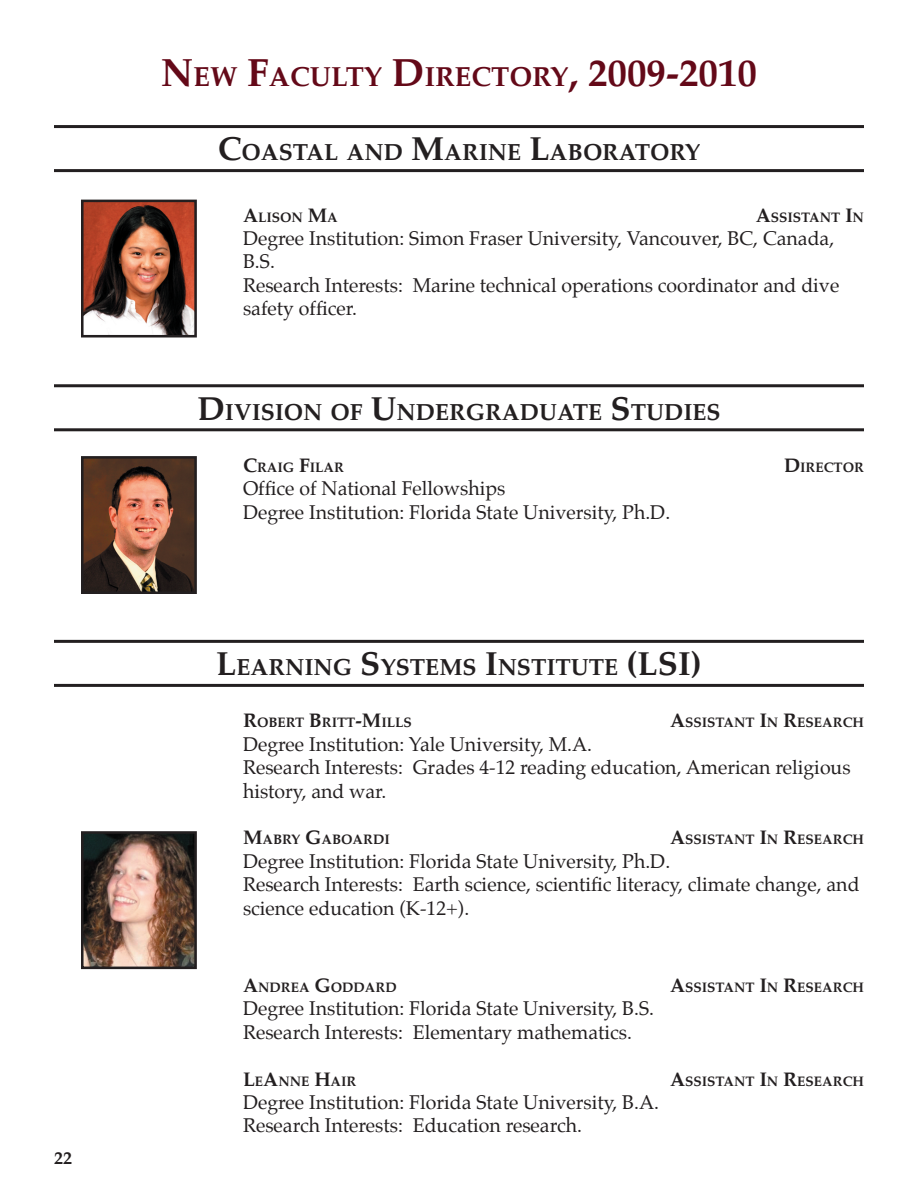
<style>
.page{position:relative;width:918px;height:1188px;background:#fff}
.page>*{position:absolute;margin:0;border:0;box-sizing:border-box;transform-origin:0 0}
.t1{font:700 27.3px "Palatino";color:#640918}
.t2{font:700 23.1px "Palatino";color:#231f20}
.t3{font:19.5px/23.4px "Palatino";color:#231f20}
.t4{font:700 18px "Palatino";color:#231f20}
.t5{font:700 13.65px "Palatino";color:#231f20}
.s1{font-size:39px}
.s2{font-size:33px}
.s3{font-size:19.5px}
</style>
<div class="page">
<hr style="left:54px;top:125px;width:810px;height:3px;background:#231f20">
<hr style="left:54px;top:169px;width:810px;height:3px;background:#231f20">
<hr style="left:54px;top:384px;width:810px;height:3px;background:#231f20">
<hr style="left:54px;top:428px;width:810px;height:3px;background:#231f20">
<hr style="left:54px;top:640px;width:810px;height:3px;background:#231f20">
<hr style="left:54px;top:684px;width:810px;height:3px;background:#231f20">
<img style="left:85px;top:835px;width:108px;height:130px">
<div style="left:81px;top:831px;width:116px;height:138px;border:3px solid #231f20"></div>
<img style="left:85px;top:460px;width:108px;height:130px">
<div style="left:81px;top:456px;width:116px;height:138px;border:3px solid #231f20"></div>
<img style="left:85px;top:204px;width:108px;height:129px">
<div style="left:81px;top:200px;width:116px;height:137px;border:3px solid #231f20"></div>
<p class="t4" style="left:54px;top:1147px;width:19px">22</p>
<h1 class="t1" style="left:161px;top:60px;width:598px"><span class="s1">N</span>EW <span class="s1">F</span>ACULTY <span class="s1">D</span>IRECTORY<span class="s1">, 2009-2010</span></h1>
<p class="t2" style="left:218px;top:138px;width:484px"><span class="s2">C</span>OASTAL AND <span class="s2">M</span>ARINE <span class="s2">L</span>ABORATORY</p>
<p class="t5" style="left:243px;top:209px;width:96px"><span class="s3">A</span>LISON <span class="s3">M</span>A</p>
<p class="t5" style="left:756px;top:209px;width:110px"><span class="s3">A</span>SSISTANT <span class="s3">I</span>N</p>
<p class="t3" style="left:243px;top:228px;width:598px">Degree Institution: Simon Fraser University, Vancouver, BC, Canada, B.S.<br>Research Interests: Marine technical operations coordinator and dive safety officer.</p>
<p class="t2" style="left:197px;top:398px;width:525px"><span class="s2">D</span>IVISION OF <span class="s2">U</span>NDERGRADUATE <span class="s2">S</span>TUDIES</p>
<p class="t5" style="left:243px;top:459px;width:103px"><span class="s3">C</span>RAIG <span class="s3">F</span>ILAR</p>
<p class="t5" style="left:784px;top:459px;width:81px"><span class="s3">D</span>IRECTOR</p>
<p class="t3" style="left:243px;top:479px;width:429px">Office of National Fellowships<br>Degree Institution: Florida State University, Ph.D.</p>
<p class="t2" style="left:216px;top:653px;width:487px"><span class="s2">L</span>EARNING <span class="s2">S</span>YSTEMS <span class="s2">I</span>NSTITUTE <span class="s2">(LSI)</span></p>
<p class="t5" style="left:243px;top:714px;width:170px"><span class="s3">R</span>OBERT <span class="s3">B</span>RITT<span class="s3">-M</span>ILLS</p>
<p class="t5" style="left:670px;top:714px;width:195px"><span class="s3">A</span>SSISTANT <span class="s3">I</span>N <span class="s3">R</span>ESEARCH</p>
<p class="t3" style="left:243px;top:734px;width:609px">Degree Institution: Yale University, M.A.<br>Research Interests: Grades 4-12 reading education, American religious history, and war.</p>
<p class="t5" style="left:243px;top:831px;width:148px"><span class="s3">M</span>ABRY <span class="s3">G</span>ABOARDI</p>
<p class="t5" style="left:670px;top:831px;width:195px"><span class="s3">A</span>SSISTANT <span class="s3">I</span>N <span class="s3">R</span>ESEARCH</p>
<p class="t3" style="left:243px;top:851px;width:618px">Degree Institution: Florida State University, Ph.D.<br>Research Interests: Earth science, scientific literacy, climate change, and science education (K-12+).</p>
<p class="t5" style="left:243px;top:979px;width:155px"><span class="s3">A</span>NDREA <span class="s3">G</span>ODDARD</p>
<p class="t5" style="left:670px;top:979px;width:195px"><span class="s3">A</span>SSISTANT <span class="s3">I</span>N <span class="s3">R</span>ESEARCH</p>
<p class="t3" style="left:243px;top:999px;width:413px">Degree Institution: Florida State University, B.S.<br>Research Interests: Elementary mathematics.</p>
<p class="t5" style="left:243px;top:1073px;width:115px"><span class="s3">L</span>E<span class="s3">A</span>NNE <span class="s3">H</span>AIR</p>
<p class="t5" style="left:670px;top:1073px;width:195px"><span class="s3">A</span>SSISTANT <span class="s3">I</span>N <span class="s3">R</span>ESEARCH</p>
<p class="t3" style="left:243px;top:1092px;width:418px">Degree Institution: Florida State University, B.A.<br>Research Interests: Education research.</p>
</div>
